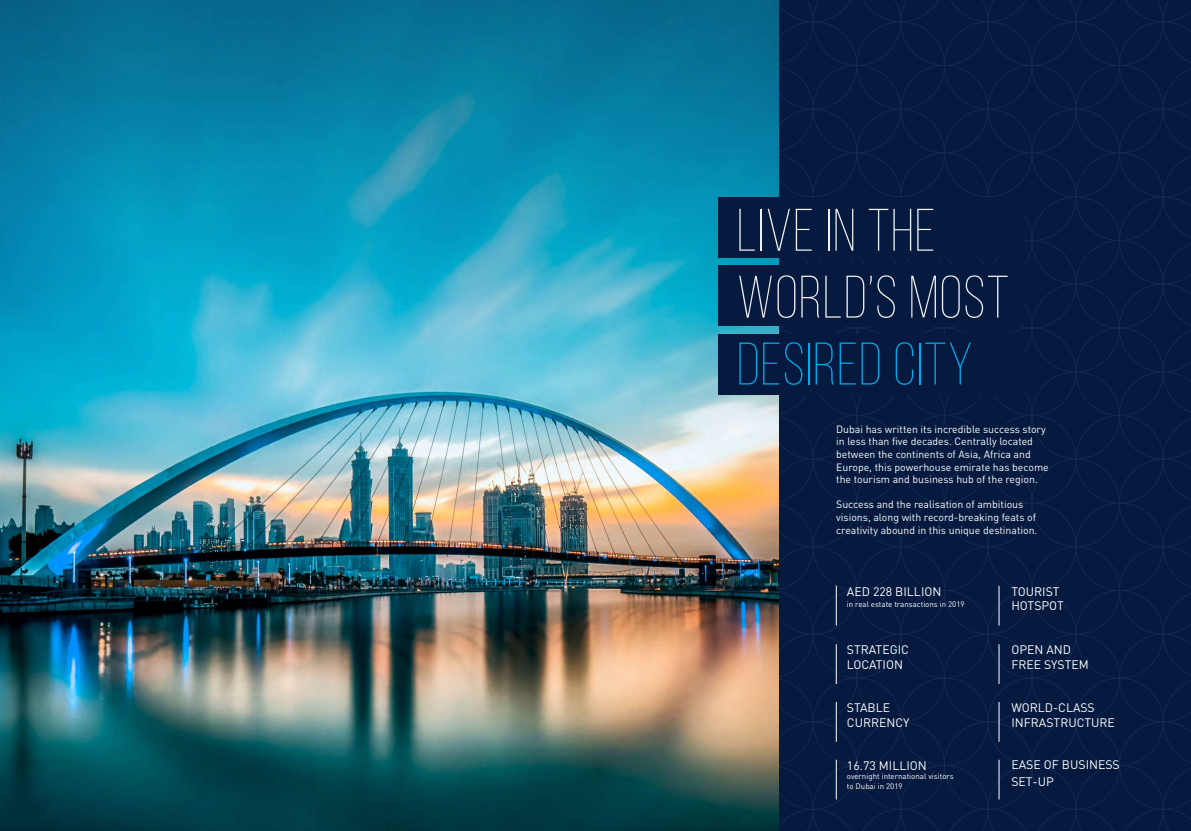
<style>
.page{position:relative;width:1191px;height:831px;background:#fff}
.page>*{position:absolute;margin:0;border:0;box-sizing:border-box;transform-origin:0 0}
.t1{font:300 59.94px/66.9px "Bebas Neue";letter-spacing:.02em;color:#f1f1f2}
.t2{font:300 59.94px "Bebas Neue";letter-spacing:.02em;color:#00aeef}
.t3{font:12.25px/14.7px "DIN";color:#fff}
.t4{font:10.5px/12.6px "DIN";color:#fff}
.t5{font:7.88px/9.5px "DIN";color:#fff}
</style>
<div class="page">
<img style="left:0;top:0;width:779px;height:831px">
<svg style="left:779px;top:0;width:412px;height:831px;background:#051b3f"></svg>
<div style="left:718px;top:197px;width:305px;height:61px;background:#051a3e"></div>
<div style="left:718px;top:266px;width:305px;height:60px;background:#051a3e"></div>
<div style="left:718px;top:334px;width:305px;height:60px;background:#051a3e"></div>
<hr style="left:999px;top:586px;width:1px;height:39px;background:#fff">
<hr style="left:999px;top:644px;width:1px;height:40px;background:#fff">
<hr style="left:999px;top:702px;width:1px;height:40px;background:#fff">
<hr style="left:999px;top:760px;width:1px;height:39px;background:#fff">
<hr style="left:836px;top:586px;width:1px;height:39px;background:#fff">
<hr style="left:836px;top:644px;width:1px;height:40px;background:#fff">
<hr style="left:836px;top:702px;width:1px;height:40px;background:#fff">
<hr style="left:836px;top:760px;width:1px;height:39px;background:#fff">
<h1 class="t1" style="left:737px;top:196px;width:273px">LIVE IN THE<br>WORLD’S MOST</h1>
<h1 class="t2" style="left:737px;top:332px;width:237px">DESIRED CITY</h1>
<p class="t4" style="left:836px;top:422px;width:214px">Dubai has written its incredible success story in less than five decades. Centrally located between the continents of Asia, Africa and Europe, this powerhouse emirate has become the tourism and business hub of the region.</p>
<p class="t4" style="left:836px;top:498px;width:203px">Success and the realisation of ambitious visions, along with record-breaking feats of creativity abound in this unique destination.</p>
<p class="t3" style="left:847px;top:584px;width:96px">AED 228 BILLION</p>
<p class="t5" style="left:847px;top:599px;width:119px">in real estate transactions in 2019</p>
<p class="t3" style="left:847px;top:642px;width:63px">STRATEGIC<br>LOCATION</p>
<p class="t3" style="left:1011px;top:584px;width:54px">TOURIST<br>HOTSPOT</p>
<p class="t3" style="left:1011px;top:642px;width:79px">OPEN AND<br>FREE SYSTEM</p>
<p class="t3" style="left:847px;top:700px;width:64px">STABLE<br>CURRENCY</p>
<p class="t3" style="left:1011px;top:700px;width:105px">WORLD-CLASS<br>INFRASTRUCTURE</p>
<p class="t3" style="left:847px;top:758px;width:81px">16.73 MILLION</p>
<p class="t5" style="left:847px;top:771px;width:108px">overnight international visitors to Dubai in 2019</p>
<p class="t3" style="left:1011px;top:756px;width:110px;line-height:16.2px">EASE OF BUSINESS<br>SET-UP</p>
</div>
